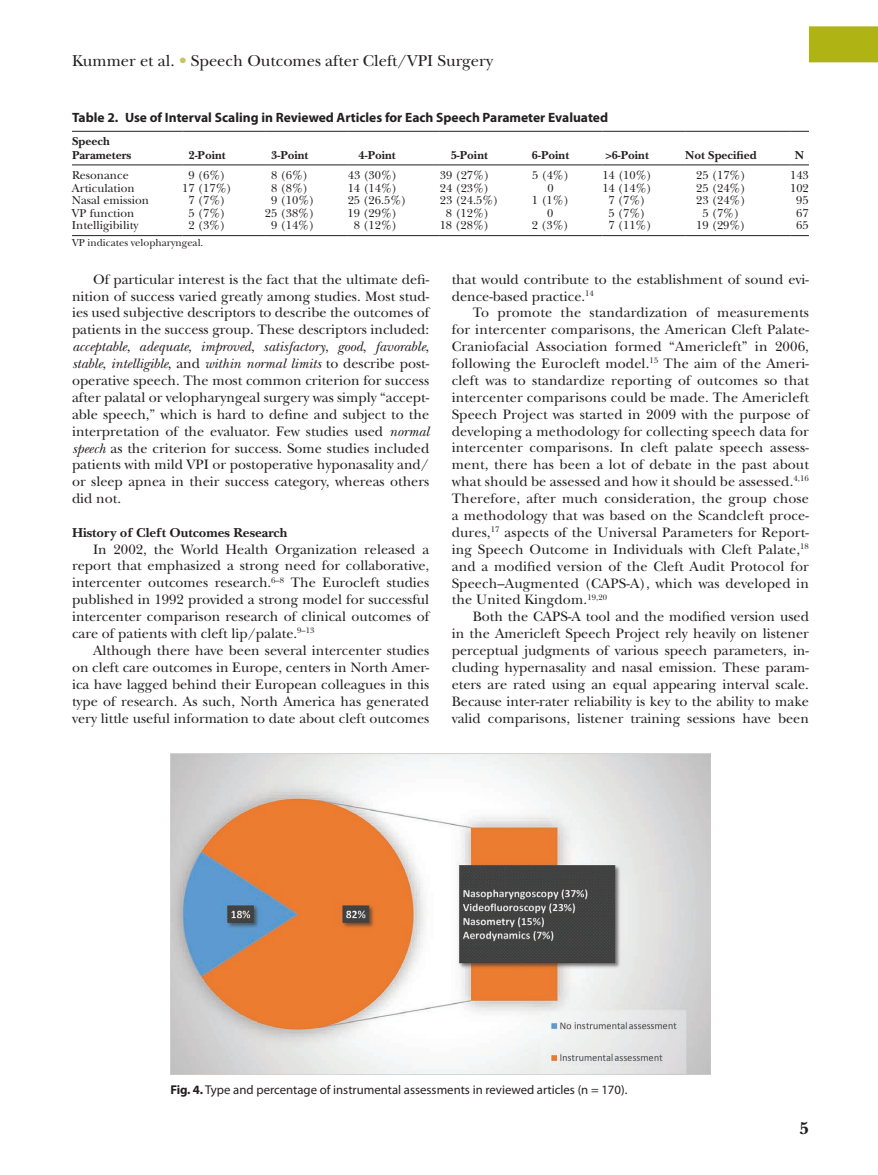
<style>
.page{position:relative;width:878px;height:1175px;background:#fff}
.page>*{position:absolute;margin:0;border:0;box-sizing:border-box;transform-origin:0 0}
.t1{font:700 18px "New Baskerville";color:#231f20}
.t2{font:16.5px "New Baskerville";color:#231f20}
.t3{font:14.25px/16.8px "New Baskerville";color:#231f20;text-align:justify}
.t4{font:700 13.5px "Myriad Pro";color:#231f20}
.t5{font:700 13.5px "New Baskerville";color:#231f20}
.t6{font:12.75px "Myriad Pro";color:#231f20}
.t7{font:12px "New Baskerville";color:#231f20}
.t8{font:700 12px/13.5px "New Baskerville";color:#231f20}
.t9{font:10.5px "New Baskerville";color:#231f20}
.s1{color:#c5c660}
.s2{font-style:italic}
.s3{font-weight:700}
</style>
<div class="page">
<div style="left:808px;top:26px;width:70px;height:36px;background:#afb314"></div>
<hr style="left:72px;top:131px;width:110px;height:1px;background:#231f20">
<hr style="left:182px;top:131px;width:83px;height:1px;background:#231f20">
<hr style="left:265px;top:131px;width:83px;height:1px;background:#231f20">
<hr style="left:348px;top:131px;width:92px;height:1px;background:#231f20">
<hr style="left:440px;top:131px;width:92px;height:1px;background:#231f20">
<hr style="left:532px;top:131px;width:70px;height:1px;background:#231f20">
<hr style="left:602px;top:131px;width:83px;height:1px;background:#231f20">
<hr style="left:685px;top:131px;width:105px;height:1px;background:#231f20">
<svg style="left:790px;top:131px;width:19px;height:1px"></svg>
<hr style="left:72px;top:164px;width:110px;height:1px;background:#231f20">
<hr style="left:182px;top:164px;width:83px;height:1px;background:#231f20">
<hr style="left:265px;top:164px;width:83px;height:1px;background:#231f20">
<hr style="left:348px;top:164px;width:92px;height:1px;background:#231f20">
<hr style="left:440px;top:164px;width:92px;height:1px;background:#231f20">
<hr style="left:532px;top:164px;width:70px;height:1px;background:#231f20">
<hr style="left:602px;top:164px;width:83px;height:1px;background:#231f20">
<hr style="left:685px;top:164px;width:105px;height:1px;background:#231f20">
<svg style="left:790px;top:164px;width:19px;height:1px"></svg>
<hr style="left:72px;top:235px;width:110px;height:1px;background:#231f20">
<hr style="left:182px;top:235px;width:83px;height:1px;background:#231f20">
<hr style="left:265px;top:235px;width:83px;height:1px;background:#231f20">
<hr style="left:348px;top:235px;width:92px;height:1px;background:#231f20">
<hr style="left:440px;top:235px;width:92px;height:1px;background:#231f20">
<hr style="left:532px;top:235px;width:70px;height:1px;background:#231f20">
<hr style="left:602px;top:235px;width:83px;height:1px;background:#231f20">
<hr style="left:685px;top:235px;width:105px;height:1px;background:#231f20">
<svg style="left:790px;top:235px;width:19px;height:1px"></svg>
<img style="left:170px;top:753px;width:540px;height:321px">
<p class="t2" style="left:72px;top:51px;width:422px">Kummer et al. <span class="s1">•</span> Speech Outcomes after Cleft/VPI Surgery</p>
<p class="t4" style="left:72px;top:109px;width:537px">Table 2. Use of Interval Scaling in Reviewed Articles for Each Speech Parameter Evaluated</p>
<p class="t8" style="left:72px;top:135px;width:61px">Speech<br>Parameters</p>
<p class="t8" style="left:188px;top:148px;width:39px">2-Point</p>
<p class="t8" style="left:271px;top:148px;width:39px">3-Point</p>
<p class="t8" style="left:358px;top:148px;width:39px">4-Point</p>
<p class="t8" style="left:450px;top:148px;width:39px">5-Point</p>
<p class="t8" style="left:532px;top:148px;width:39px">6-Point</p>
<p class="t8" style="left:605px;top:148px;width:45px">&gt;6-Point</p>
<p class="t8" style="left:685px;top:148px;width:73px">Not Specified</p>
<p class="t8" style="left:794px;top:148px;width:11px">N</p>
<p class="t7" style="left:72px;top:168px;width:58px">Resonance</p>
<p class="t7" style="left:188px;top:168px;width:38px">9 (6%)</p>
<p class="t7" style="left:271px;top:168px;width:38px">8 (6%)</p>
<p class="t7" style="left:348px;top:168px;width:51px">43 (30%)</p>
<p class="t7" style="left:440px;top:168px;width:51px">39 (27%)</p>
<p class="t7" style="left:532px;top:168px;width:38px">5 (4%)</p>
<p class="t7" style="left:602px;top:168px;width:51px">14 (10%)</p>
<p class="t7" style="left:696px;top:168px;width:51px">25 (17%)</p>
<p class="t7" style="left:790px;top:168px;width:20px">143</p>
<p class="t7" style="left:72px;top:181px;width:64px">Articulation</p>
<p class="t7" style="left:182px;top:181px;width:51px">17 (17%)</p>
<p class="t7" style="left:271px;top:181px;width:38px">8 (8%)</p>
<p class="t7" style="left:348px;top:181px;width:51px">14 (14%)</p>
<p class="t7" style="left:440px;top:181px;width:51px">24 (23%)</p>
<p class="t7" style="left:547px;top:181px;width:8px">0</p>
<p class="t7" style="left:602px;top:181px;width:51px">14 (14%)</p>
<p class="t7" style="left:696px;top:181px;width:51px">25 (24%)</p>
<p class="t7" style="left:790px;top:181px;width:20px">102</p>
<p class="t7" style="left:72px;top:193px;width:79px">Nasal emission</p>
<p class="t7" style="left:188px;top:193px;width:38px">7 (7%)</p>
<p class="t7" style="left:271px;top:193px;width:45px">9 (10%)</p>
<p class="t7" style="left:347px;top:193px;width:60px">25 (26.5%)</p>
<p class="t7" style="left:440px;top:193px;width:60px">23 (24.5%)</p>
<p class="t7" style="left:532px;top:193px;width:38px">1 (1%)</p>
<p class="t7" style="left:608px;top:193px;width:38px">7 (7%)</p>
<p class="t7" style="left:696px;top:193px;width:51px">23 (24%)</p>
<p class="t7" style="left:796px;top:193px;width:14px">95</p>
<p class="t7" style="left:72px;top:206px;width:64px">VP function</p>
<p class="t7" style="left:188px;top:206px;width:38px">5 (7%)</p>
<p class="t7" style="left:265px;top:206px;width:51px">25 (38%)</p>
<p class="t7" style="left:347px;top:206px;width:51px">19 (29%)</p>
<p class="t7" style="left:446px;top:206px;width:45px">8 (12%)</p>
<p class="t7" style="left:547px;top:206px;width:8px">0</p>
<p class="t7" style="left:608px;top:206px;width:38px">5 (7%)</p>
<p class="t7" style="left:702px;top:206px;width:38px">5 (7%)</p>
<p class="t7" style="left:796px;top:206px;width:14px">67</p>
<p class="t7" style="left:72px;top:218px;width:68px">Intelligibility</p>
<p class="t7" style="left:188px;top:218px;width:38px">2 (3%)</p>
<p class="t7" style="left:271px;top:218px;width:45px">9 (14%)</p>
<p class="t7" style="left:354px;top:218px;width:45px">8 (12%)</p>
<p class="t7" style="left:439px;top:218px;width:51px">18 (28%)</p>
<p class="t7" style="left:532px;top:218px;width:38px">2 (3%)</p>
<p class="t7" style="left:608px;top:218px;width:45px">7 (11%)</p>
<p class="t7" style="left:696px;top:218px;width:51px">19 (29%)</p>
<p class="t7" style="left:796px;top:218px;width:14px">65</p>
<p class="t9" style="left:72px;top:237px;width:133px">VP indicates velopharyngeal.</p>
<p class="t3" style="left:72px;top:271px;width:359px;text-indent:21px">Of particular interest is the fact that the ultimate defi&shy;nition of success varied greatly among studies. Most stud&shy;ies used subjective descriptors to describe the outcomes of patients in the success group. These descriptors included: <span class="s2">acceptable</span>, <span class="s2">adequate</span>, <span class="s2">improved</span>, <span class="s2">satisfactory</span>, <span class="s2">good</span>, <span class="s2">favorable</span>, <span class="s2">stable</span>, <span class="s2">intelligible</span>, and <span class="s2">within normal limits</span> to describe post&shy;operative speech. The most common criterion for success after palatal or velopharyngeal surgery was simply “accept&shy;able speech,” which is hard to define and subject to the interpretation of the evaluator. Few studies used <span class="s2">normal speech</span> as the criterion for success. Some studies included patients with mild VPI or postoperative hyponasality and/ or sleep apnea in their success category, whereas others did not.</p>
<p class="t5" style="left:72px;top:524px;width:217px">History of Cleft Outcomes Research</p>
<p class="t3" style="left:72px;top:540px;width:359px;text-indent:21px">In 2002, the World Health Organization released a report that emphasized a strong need for collaborative, intercenter outcomes research.<sup>6–8</sup> The Eurocleft studies published in 1992 provided a strong model for successful intercenter comparison research of clinical outcomes of care of patients with cleft lip/palate.<sup>9–13</sup></p>
<p class="t3" style="left:72px;top:642px;width:359px;text-indent:21px">Although there have been several intercenter studies on cleft care outcomes in Europe, centers in North Amer&shy;ica have lagged behind their European colleagues in this type of research. As such, North America has generated very little useful information to date about cleft outcomes</p>
<p class="t3" style="left:452px;top:271px;width:359px">that would contribute to the establishment of sound evi&shy;dence-based practice.<sup>14</sup></p>
<p class="t3" style="left:451px;top:304px;width:359px;text-indent:21px">To promote the standardization of measurements for intercenter comparisons, the American Cleft Palate-Craniofacial Association formed “Americleft” in 2006, following the Eurocleft model.<sup>15</sup> The aim of the Ameri&shy;cleft was to standardize reporting of outcomes so that intercenter comparisons could be made. The Americleft Speech Project was started in 2009 with the purpose of developing a methodology for collecting speech data for intercenter comparisons. In cleft palate speech assess&shy;ment, there has been a lot of debate in the past about what should be assessed and how it should be assessed.<sup>4,16<br></sup>Therefore, after much consideration, the group chose a methodology that was based on the Scandcleft proce&shy;dures,<sup>17</sup> aspects of the Universal Parameters for Report&shy;ing Speech Outcome in Individuals with Cleft Palate,<sup>18 </sup>and a modified version of the Cleft Audit Protocol for Speech–Augmented (CAPS-A), which was developed in the United Kingdom.<sup>19,20</sup></p>
<p class="t3" style="left:451px;top:608px;width:359px;text-indent:21px">Both the CAPS-A tool and the modified version used in the Americleft Speech Project rely heavily on listener perceptual judgments of various speech parameters, in&shy;cluding hypernasality and nasal emission. These param&shy;eters are rated using an equal appearing interval scale.<br>Because inter-rater reliability is key to the ability to make valid comparisons, listener training sessions have been</p>
<p class="t6" style="left:170px;top:1081px;width:458px"><span class="s3">Fig. 4.</span> Type and percentage of instrumental assessments in reviewed articles (n = 170).</p>
<p class="t1" style="left:799px;top:1118px;width:11px">5</p>
</div>
